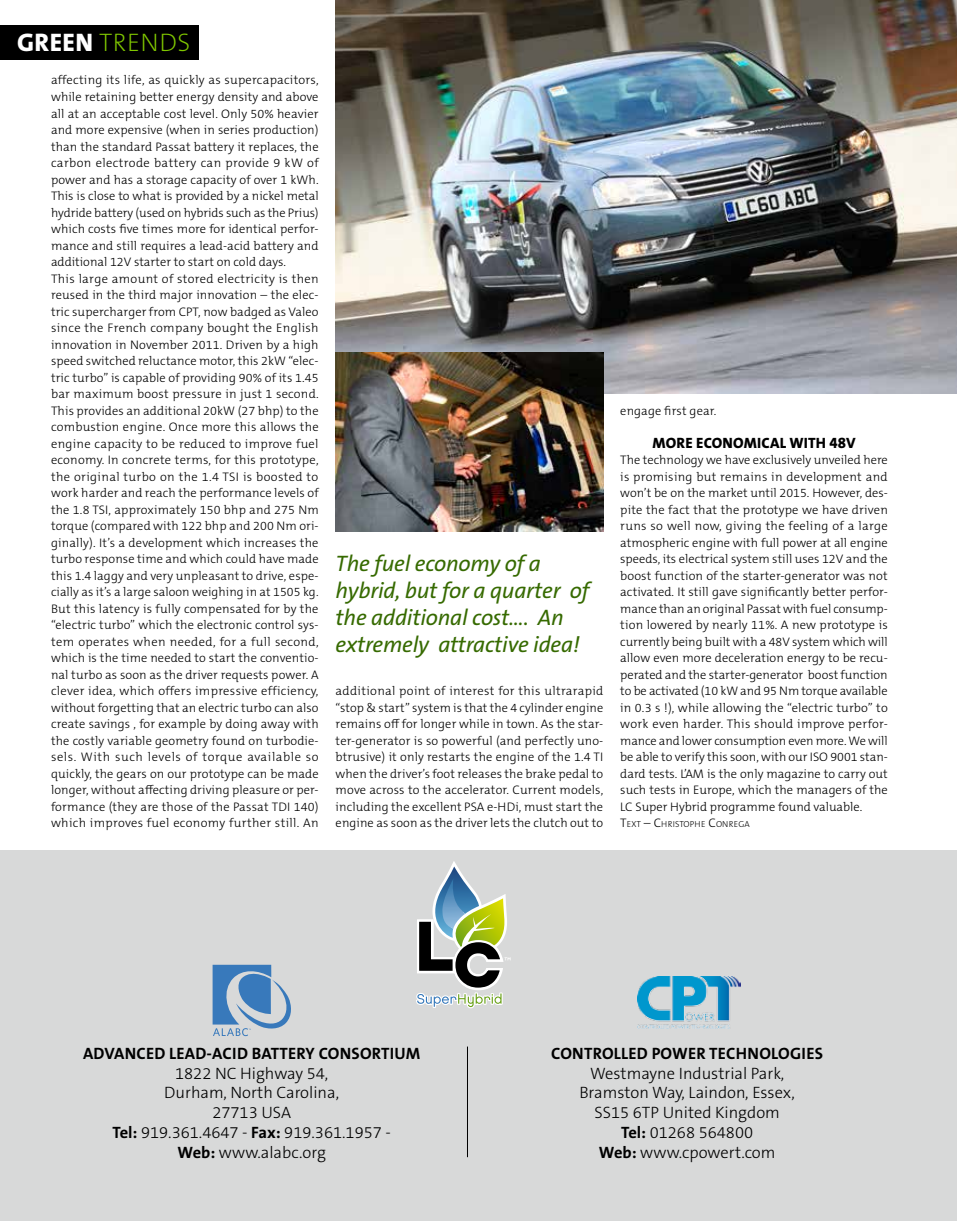
<style>
.page{position:relative;width:957px;height:1221px;background:#fff}
.page>*{position:absolute;margin:0;border:0;box-sizing:border-box;transform-origin:0 0}
.t1{font:200 25.5px "The Sans B W2";letter-spacing:.015em;color:#80c700}
.t2{font:italic 22.5px/27px "The Sans B W5 Plain";letter-spacing:-.01em;color:#366a00}
.t3{font:300 16.5px/19.8px "The Sans B W3";color:#000;text-align:center}
.t4{font:700 16.5px "The Sans B W7";letter-spacing:.015em;color:#000}
.t5{font:800 15px "The Mix B W8";letter-spacing:.015em;color:#000}
.t6{font:300 12.45px/16.5px "The Mix B W3";letter-spacing:.01em;color:#000;text-align:justify}
.t7{font:300 8.7px "The Mix B W3";letter-spacing:.015em;color:#000}
.s1{font-family:"The Sans B W8";font-weight:800;color:#fff}
.s2{font-size:12.45px}
.s3{font-family:"The Sans B W7";font-weight:700}
</style>
<div class="page">
<div style="left:0;top:26px;width:198px;height:34px;background:#000"></div>
<div style="left:0;top:850px;width:957px;height:370px;background:#d8d9d9"></div>
<img style="left:336px;top:0;width:621px;height:393px">
<img style="left:336px;top:353px;width:267px;height:178px">
<svg style="left:416px;top:861px;width:94px;height:147px"></svg>
<svg style="left:213px;top:964px;width:78px;height:72px"></svg>
<hr style="left:467px;top:1046px;width:1px;height:111px;background:#000">
<img style="left:638px;top:976px;width:102px;height:52px">
<h1 class="t1" style="left:17px;top:26px;width:175px"><span class="s1">GREEN</span> TRENDS</h1>
<p class="t6" style="left:51px;top:72px;width:269px;text-align:left">affecting its life, as quickly as supercapacitors, while retaining better energy density and above all at an acceptable cost level. Only 50% heavier and more expensive (when in series production) than the standard Passat battery it replaces, the carbon electrode battery can provide 9 kW of power and has a storage capacity of over 1 kWh.<br>This is close to what is provided by a nickel metal hydride battery (used on hybrids such as the Prius) which costs five times more for identical perfor&shy;mance and still requires a lead-acid battery and additional 12V starter to start on cold days.<br>This large amount of stored electricity is then reused in the third major innovation – the elec&shy;tric supercharger from CPT, now badged as Valeo since the French company bought the English innovation in November 2011. Driven by a high speed switched reluctance motor, this 2kW “elec&shy;tric turbo” is capable of providing 90% of its 1.45 bar maximum boost pressure in just 1 second.<br>This provides an additional 20kW (27 bhp) to the combustion engine. Once more this allows the engine capacity to be reduced to improve fuel economy. In concrete terms, for this prototype, the original turbo on the 1.4 TSI is boosted to work harder and reach the performance levels of the 1.8 TSI, approximately 150 bhp and 275 Nm torque (compared with 122 bhp and 200 Nm ori&shy;ginally). It’s a development which increases the turbo response time and which could have made this 1.4 laggy and very unpleasant to drive, espe&shy;cially as it’s a large saloon weighing in at 1505 kg.<br>But this latency is fully compensated for by the “electric turbo” which the electronic control sys&shy;tem operates when needed, for a full second, which is the time needed to start the conventio&shy;nal turbo as soon as the driver requests power. A clever idea, which offers impressive efficiency, without forgetting that an electric turbo can also create savings , for example by doing away with the costly variable geometry found on turbodie&shy;sels. With such levels of torque available so quickly, the gears on our prototype can be made longer, without affecting driving pleasure or per&shy;formance (they are those of the Passat TDI 140) which improves fuel economy further still. An</p>
<h2 class="t2" style="left:336px;top:550px;width:255px">The fuel economy of a hybrid, but for a quarter of the additional cost…. An extremely attractive idea!</h2>
<p class="t6" style="left:336px;top:683px;width:269px">additional point of interest for this ultrarapid “stop &amp; start” system is that the 4 cylinder engine remains off for longer while in town. As the star&shy;ter-generator is so powerful (and perfectly uno&shy;btrusive) it only restarts the engine of the 1.4 TI when the driver’s foot releases the brake pedal to move across to the accelerator. Current models, including the excellent PSA e-HDi, must start the engine as soon as the driver lets the clutch out to</p>
<p class="t6" style="left:620px;top:402px;width:98px">engage first gear.</p>
<p class="t5" style="left:652px;top:433px;width:205px">MORE ECONOMICAL WITH 48V</p>
<p class="t6" style="left:620px;top:452px;width:269px">The technology we have exclusively unveiled here is promising but remains in development and won’t be on the market until 2015. However, des&shy;pite the fact that the prototype we have driven runs so well now, giving the feeling of a large atmospheric engine with full power at all engine speeds, its electrical system still uses 12V and the boost function of the starter-generator was not activated. It still gave significantly better perfor&shy;mance than an original Passat with fuel consump&shy;tion lowered by nearly 11%. A new prototype is currently being built with a 48V system which will allow even more deceleration energy to be recu&shy;perated and the starter-generator boost function to be activated (10 kW and 95 Nm torque available in 0.3 s !), while allowing the “electric turbo” to work even harder. This should improve perfor&shy;mance and lower consumption even more. We will be able to verify this soon, with our ISO 9001 stan&shy;dard tests. L’AM is the only magazine to carry out such tests in Europe, which the managers of the LC Super Hybrid programme found valuable.</p>
<p class="t7" style="left:620px;top:818px;width:131px"><span class="s2">T</span>EXT <span class="s2">– C</span>HRISTOPHE <span class="s2">C</span>ONREGA</p>
<h3 class="t4" style="left:83px;top:1042px;width:339px">ADVANCED LEAD-ACID BATTERY CONSORTIUM</h3>
<h3 class="t3" style="left:113px;top:1063px;width:280px">1822 NC Highway 54,<br>Durham, North Carolina,<br>27713 USA<br><span class="s3">TEL:</span> 919.361.4647 - <span class="s3">FAX:</span> 919.361.1957 -<br><span class="s3">WEB:</span> www.alabc.org</h3>
<h3 class="t4" style="left:551px;top:1042px;width:273px">CONTROLLED POWER TECHNOLOGIES</h3>
<h3 class="t3" style="left:579px;top:1063px;width:217px">Westmayne Industrial Park,<br>Bramston Way, Laindon, Essex,<br>SS15 6TP United Kingdom<br><span class="s3">TEL:</span> 01268 564800<br><span class="s3">WEB:</span> www.cpowert.com</h3>
</div>
